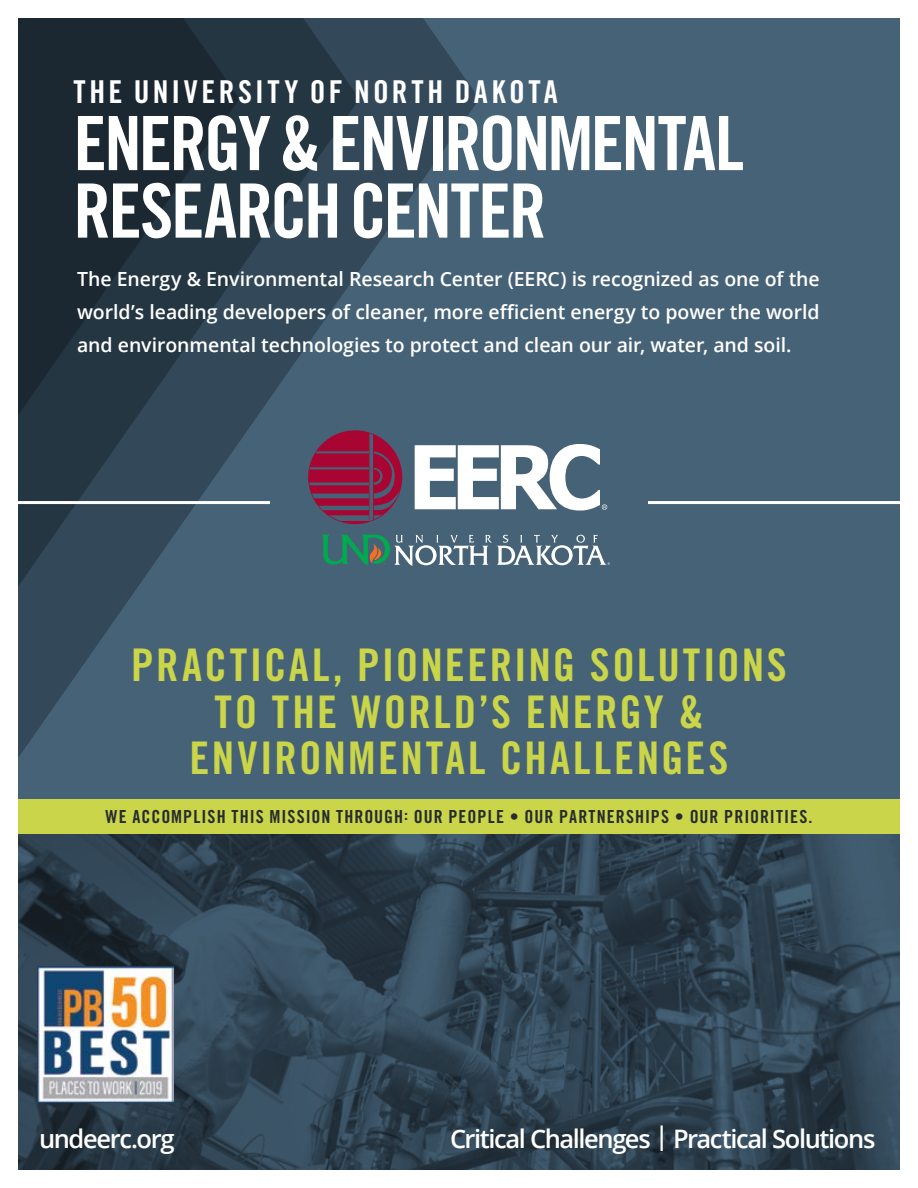
<style>
.page{position:relative;width:918px;height:1188px;background:#fff}
.page>*{position:absolute;margin:0;border:0;box-sizing:border-box;transform-origin:0 0}
.t1{font:75px/67.5px "Trade Gothic LT Pro Bd Cn 20";letter-spacing:-.035em;color:#fff}
.t2{font:45px/46.5px "Trade Gothic LT Pro Bd Cn 20";letter-spacing:.055em;color:#cad549;text-align:center}
.t3{font:31.5px "Trade Gothic LT Pro Bd Cn 20";letter-spacing:.11em;color:#fff}
.t4{font:25.5px "Open Sans Semibold 2";letter-spacing:-.055em;color:#fff}
.t5{font:19.5px "Open Sans Semibold 2";letter-spacing:-.005em;color:#fff}
.t6{font:600 19.5px "Open Sans";letter-spacing:-.005em;color:#fff}
.t7{font:18px "Trade Gothic LT Pro Bd Cn 20";letter-spacing:.055em;color:#272c2f}
</style>
<div class="page">
<div style="left:0;top:0;width:918px;height:1186px;background:#466277"></div>
<img style="left:19px;top:833px;width:880px;height:336px">
<svg style="left:19px;top:19px;width:460px;height:737px"></svg>
<svg style="left:19px;top:19px;width:341px;height:593px"></svg>
<svg style="left:19px;top:19px;width:221px;height:422px;background:#21303c"></svg>
<hr style="left:0;top:501px;width:270px;height:3px;background:#fff">
<hr style="left:648px;top:501px;width:270px;height:3px;background:#fff">
<svg style="left:321px;top:535px;width:289px;height:31px"></svg>
<svg style="left:308px;top:430px;width:94px;height:94px"></svg>
<svg style="left:415px;top:444px;width:192px;height:67px"></svg>
<img style="left:38px;top:967px;width:136px;height:136px">
<div style="left:0;top:799px;width:918px;height:34px;background:#cad549"></div>
<div style="left:0;top:0;width:918px;height:1188px;border:18px solid #fff"></div>
<h3 class="t3" style="left:73px;top:72px;width:486px">THE UNIVERSITY OF NORTH DAKOTA</h3>
<h1 class="t1" style="left:73px;top:109px;width:672px">ENERGY &amp; ENVIRONMENTAL<br>RESEARCH CENTER</h1>
<p class="t5" style="left:77px;top:266px;width:744px">The Energy &amp; Environmental Research Center (EERC) is recognized as one of the</p>
<p class="t6" style="left:77px;top:299px;width:744px">world’s leading developers of cleaner, more efficient energy to power the world</p>
<p class="t5" style="left:77px;top:332px;width:716px">and environmental technologies to protect and clean our air, water, and soil.</p>
<h2 class="t2" style="left:131px;top:642px;width:657px">PRACTICAL, PIONEERING SOLUTIONS<br>TO THE WORLD’S ENERGY &amp;<br>ENVIRONMENTAL CHALLENGES</h2>
<p class="t7" style="left:105px;top:805px;width:709px">WE ACCOMPLISH THIS MISSION THROUGH: OUR PEOPLE • OUR PARTNERSHIPS • OUR PRIORITIES.</p>
<h3 class="t4" style="left:39px;top:1121px;width:137px">undeerc.org</h3>
<h3 class="t4" style="left:450px;top:1121px;width:427px">Critical Challenges | Practical Solutions</h3>
</div>
